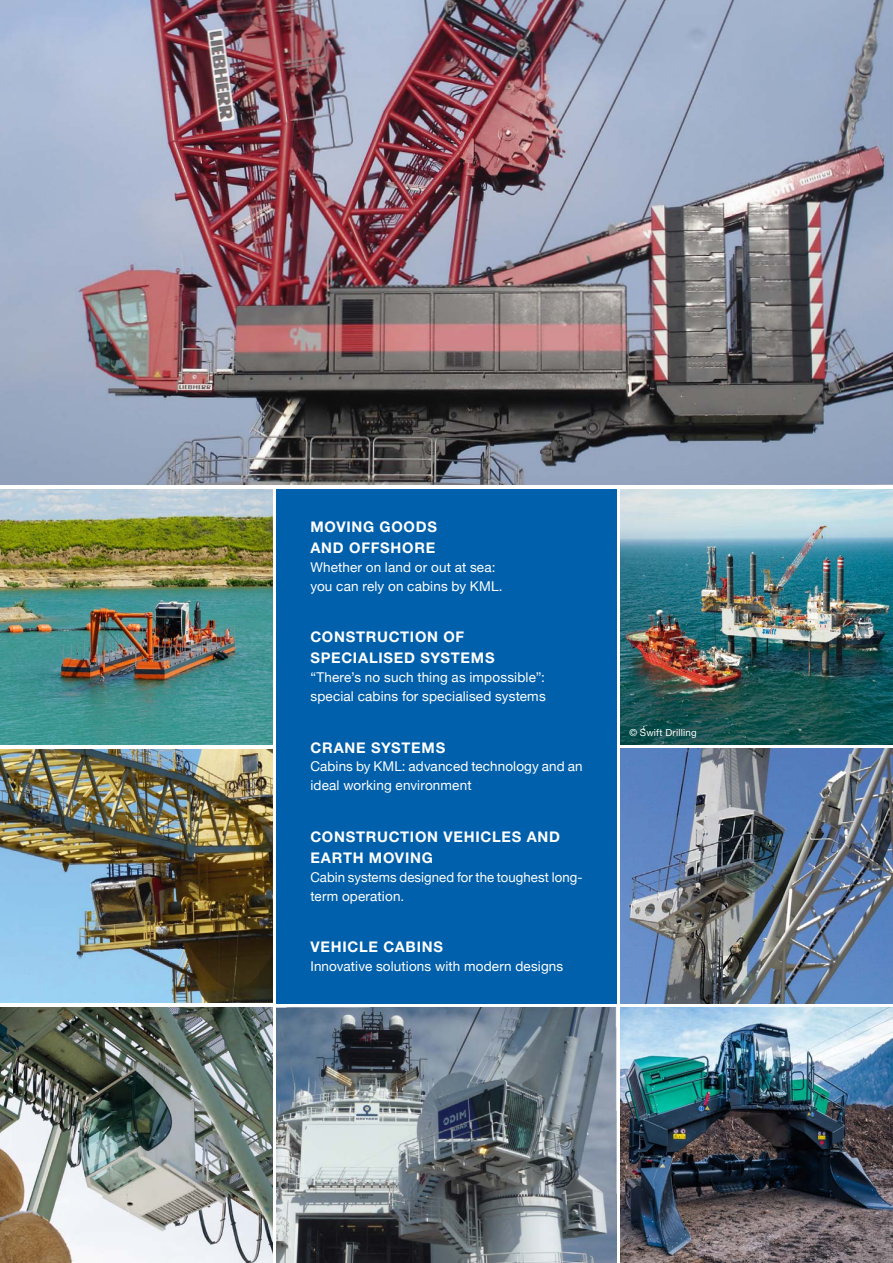
<style>
.page{position:relative;width:893px;height:1263px;background:#fff}
.page>*{position:absolute;margin:0;border:0;box-sizing:border-box;transform-origin:0 0}
.t1{font:700 14.7px/21px "Helvetica Neue";letter-spacing:.05em;color:#fff}
.t2{font:13.5px/18.8px "Helvetica Neue";letter-spacing:.01em;color:#fff}
.t3{font:9.75px "Helvetica Neue";letter-spacing:.02em;color:#fff}
</style>
<div class="page">
<img style="left:0;top:489px;width:272px;height:255px">
<img style="left:0;top:1008px;width:272px;height:255px">
<img style="left:621px;top:1008px;width:272px;height:255px">
<img style="left:621px;top:748px;width:272px;height:255px">
<img style="left:621px;top:489px;width:272px;height:255px">
<img style="left:0;top:0;width:893px;height:485px">
<img style="left:276px;top:1008px;width:341px;height:255px">
<img style="left:0;top:749px;width:272px;height:254px">
<div style="left:276px;top:489px;width:341px;height:514px;background:#0060ac"></div>
<p class="t1" style="left:310px;top:516px;width:128px">MOVING GOODS<br>AND OFFSHORE</p>
<p class="t2" style="left:310px;top:558px;width:194px">Whether on land or out at sea: you can rely on cabins by KML.</p>
<p class="t1" style="left:310px;top:626px;width:186px">CONSTRUCTION OF<br>SPECIALISED SYSTEMS</p>
<p class="t2" style="left:310px;top:669px;width:237px">“There’s no such thing as impossible”: special cabins for specialised systems</p>
<p class="t1" style="left:310px;top:737px;width:136px">CRANE SYSTEMS</p>
<p class="t2" style="left:310px;top:758px;width:274px">Cabins by KML: advanced technology and an ideal working environment</p>
<p class="t1" style="left:310px;top:826px;width:251px">CONSTRUCTION VEHICLES AND<br>EARTH MOVING</p>
<p class="t2" style="left:310px;top:868px;width:274px">Cabin systems designed for the toughest long&shy;term operation.</p>
<p class="t1" style="left:310px;top:936px;width:134px">VEHICLE CABINS</p>
<p class="t2" style="left:310px;top:958px;width:254px">Innovative solutions with modern designs</p>
<p class="t3" style="left:629px;top:725px;width:69px">© Swift Drilling</p>
</div>
